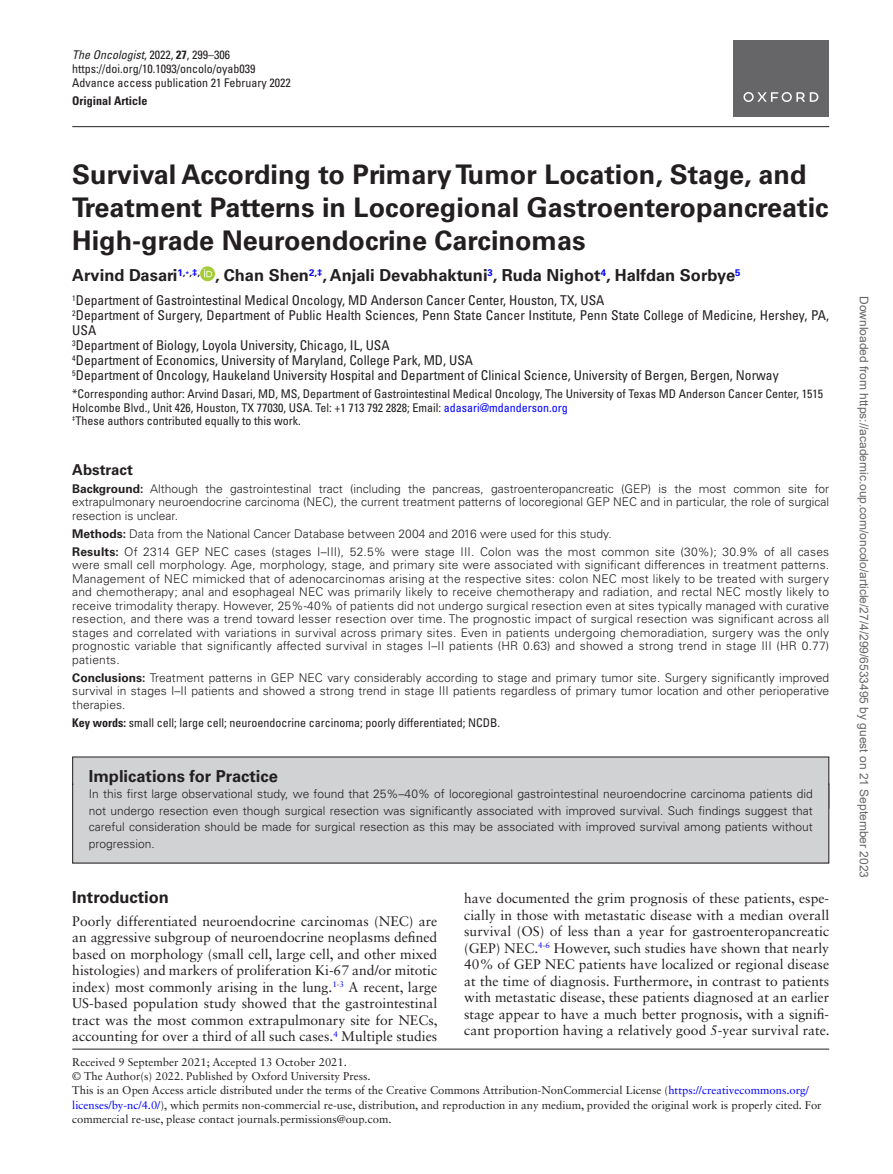
<style>
.page{position:relative;width:893px;height:1174px;background:#fff}
.page>*{position:absolute;margin:0;border:0;box-sizing:border-box;transform-origin:0 0}
.t1{font:700 27px/33px "Univers LT Std";color:#231f20}
.t2{font:700 16.5px "Univers LT Std";color:#231f20}
.t3{font:700 15px "Univers LT Std";color:#231f20}
.t4{font:13.8px/16.5px "Sabon LT Std";color:#231f20;text-align:justify}
.t5{font:condensed 13.5px/15px "Univers LT Std";color:#231f20}
.t6{font:300 12px/13.5px "Univers LT Std";color:#231f20;text-align:justify}
.t7{font:condensed 12px/14.2px "Univers LT Std";color:#231f20}
.t8{font:12px "Arial";color:#666}
.t9{font:700 condensed 12px "Univers LT Std";color:#231f20}
.t10{font:11.25px/14.2px "Sabon LT Std";color:#231f20}
.s1{font-style:italic}
.s2{font-weight:700}
.s3{color:#00f}
</style>
<div class="page">
<hr style="left:72px;top:126px;width:757px;height:1px;background:#231f20">
<div style="left:733px;top:40px;width:96px;height:76px;background:#666669"></div>
<svg style="left:743px;top:92px;width:75px;height:10px"></svg>
<hr style="left:72px;top:1048px;width:757px;height:1px;background:#231f20">
<div style="left:72px;top:757px;width:757px;height:48px;background:#d1d2d4"></div>
<div style="left:72px;top:785px;width:757px;height:78px;background:#d1d2d4"></div>
<svg style="left:200px;top:266px;width:15px;height:15px"></svg>
<svg style="left:204px;top:269px;width:8px;height:8px"></svg>
<p class="t7" style="left:72px;top:47px;width:220px"><span class="s1">The Oncologist</span>, 2022, <span class="s2">27</span>, 299–306 https://doi.org/10.1093/oncolo/oyab039<br>Advance access publication 21 February 2022</p>
<p class="t9" style="left:72px;top:93px;width:77px">Original Article</p>
<h1 class="t1" style="left:72px;top:158px;width:758px">Survival According to Primary Tumor Location, Stage, and<br>Treatment Patterns in Locoregional Gastroenteropancreatic<br>High-grade Neuroendocrine Carcinomas</h1>
<h2 class="t2" style="left:72px;top:266px;width:670px">Arvind Dasari<sup>1</sup><sup>,</sup><sup>∗</sup><sup>,</sup><sup>‡</sup><sup>,</sup> , Chan Shen<sup>2</sup><sup>,</sup><sup>‡</sup>, Anjali Devabhaktuni<sup>3</sup>, Ruda Nighot<sup>4</sup>, Halfdan Sorbye<sup>5</sup></h2>
<p class="t5" style="left:72px;top:293px;width:758px"><sup>1</sup>Department of Gastrointestinal Medical Oncology, MD Anderson Cancer Center, Houston, TX, USA<br><sup>2</sup>Department of Surgery, Department of Public Health Sciences, Penn State Cancer Institute, Penn State College of Medicine, Hershey, PA, USA<br><sup>3</sup>Department of Biology, Loyola University, Chicago, IL, USA<br><sup>4</sup>Department of Economics, University of Maryland, College Park, MD, USA<br><sup>5</sup>Department of Oncology, Haukeland University Hospital and Department of Clinical Science, University of Bergen, Bergen, Norway</p>
<p class="t7" style="left:72px;top:387px;width:752px;line-height:13.5px">*Corresponding author: Arvind Dasari, MD, MS, Department of Gastrointestinal Medical Oncology, The University of Texas MD Anderson Cancer Center, 1515<br>Holcombe Blvd., Unit 426, Houston, TX 77030, USA. Tel: +1 713 792 2828; Email: <span class="s3">adasari@mdanderson.org<br></span><sup>‡</sup>These authors contributed equally to this work.</p>
<p class="t3" style="left:72px;top:461px;width:62px">Abstract</p>
<p class="t6" style="left:72px;top:482px;width:758px"><span class="s2">Background:</span> Although the gastrointestinal tract (including the pancreas, gastroenteropancreatic (GEP) is the most common site for extrapulmonary neuroendocrine carcinoma (NEC), the current treatment patterns of locoregional GEP NEC and in particular, the role of surgical resection is unclear.</p>
<p class="t6" style="left:72px;top:524px;width:758px;line-height:18px"><span class="s2">Methods:</span> Data from the National Cancer Database between 2004 and 2016 were used for this study.<br><span class="s2">Results:</span> Of 2314 GEP NEC cases (stages I–III), 52.5% were stage III. Colon was the most common site (30%); 30.9% of all cases</p>
<p class="t6" style="left:72px;top:558px;width:758px">were small cell morphology. Age, morphology, stage, and primary site were associated with significant differences in treatment patterns.<br>Management of NEC mimicked that of adenocarcinomas arising at the respective sites: colon NEC most likely to be treated with surgery and chemotherapy; anal and esophageal NEC was primarily likely to receive chemotherapy and radiation, and rectal NEC mostly likely to receive trimodality therapy. However, 25%-40% of patients did not undergo surgical resection even at sites typically managed with curative resection, and there was a trend toward lesser resection over time. The prognostic impact of surgical resection was significant across all stages and correlated with variations in survival across primary sites. Even in patients undergoing chemoradiation, surgery was the only prognostic variable that significantly affected survival in stages I–II patients (HR 0.63) and showed a strong trend in stage III (HR 0.77) patients.</p>
<p class="t6" style="left:72px;top:671px;width:758px"><span class="s2">Conclusions:</span> Treatment patterns in GEP NEC vary considerably according to stage and primary tumor site. Surgery significantly improved survival in stages I–II patients and showed a strong trend in stage III patients regardless of primary tumor location and other perioperative therapies.</p>
<p class="t7" style="left:72px;top:715px;width:429px"><span class="s2">Key words:</span> small cell; large cell; neuroendocrine carcinoma; poorly differentiated; NCDB.</p>
<h2 class="t2" style="left:89px;top:766px;width:191px">Implications for Practice</h2>
<p class="t6" style="left:89px;top:785px;width:725px;line-height:16.5px">In this first large observational study, we found that 25%–40% of locoregional gastrointestinal neuroendocrine carcinoma patients did not undergo resection even though surgical resection was significantly associated with improved survival. Such findings suggest that careful consideration should be made for surgical resection as this may be associated with improved survival among patients without progression.</p>
<h2 class="t2" style="left:72px;top:887px;width:98px">Introduction</h2>
<p class="t4" style="left:72px;top:912px;width:367px">Poorly differentiated neuroendocrine carcinomas (NEC) are an aggressive subgroup of neuroendocrine neoplasms defined based on morphology (small cell, large cell, and other mixed histologies) and markers of proliferation Ki-67 and/or mitotic index) most commonly arising in the lung.<sup>1</sup><sup>-</sup><sup>3</sup> A recent, large US-based population study showed that the gastrointestinal tract was the most common extrapulmonary site for NECs, accounting for over a third of all such cases.<sup>4</sup> Multiple studies</p>
<p class="t4" style="left:464px;top:890px;width:367px">have documented the grim prognosis of these patients, espe&shy;cially in those with metastatic disease with a median overall survival (OS) of less than a year for gastroenteropancreatic (GEP) NEC.<sup>4</sup><sup>-</sup><sup>6</sup> However, such studies have shown that nearly 40% of GEP NEC patients have localized or regional disease at the time of diagnosis. Furthermore, in contrast to patients with metastatic disease, these patients diagnosed at an earlier stage appear to have a much better prognosis, with a signifi&shy;cant proportion having a relatively good 5-year survival rate.</p>
<p class="t10" style="left:72px;top:1054px;width:751px">Received 9 September 2021; Accepted 13 October 2021.<br>© The Author(s) 2022. Published by Oxford University Press.<br>This is an Open Access article distributed under the terms of the Creative Commons Attribution-NonCommercial License (<span class="s3">https://creativecommons.org/ licenses/by-nc/4.0/</span>), which permits non-commercial re-use, distribution, and reproduction in any medium, provided the original work is properly cited. For commercial re-use, please contact journals.permissions@oup.com.</p>
<p class="t8" style="left:868px;top:296px;width:583px;rotate:90deg">Downloaded from https://academic.oup.com/oncolo/article/27/4/299/6533495 by guest on 21 September 2023</p>
</div>
